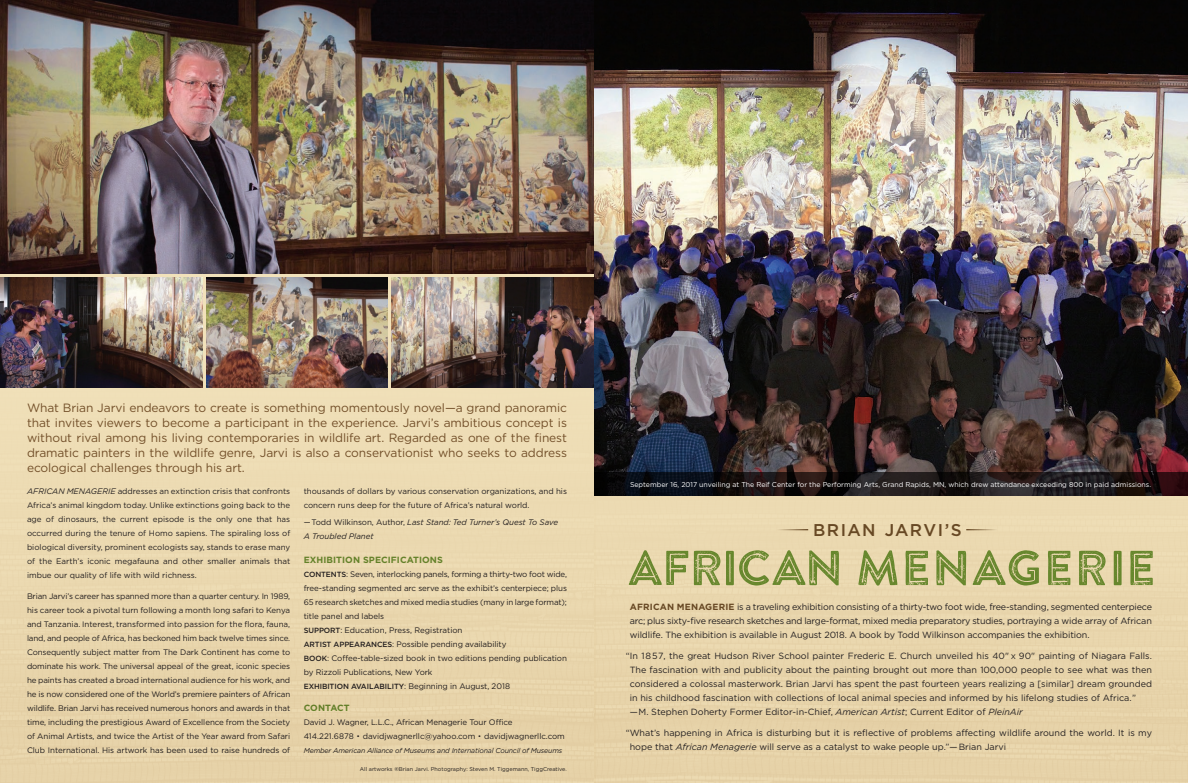
<style>
.page{position:relative;width:1188px;height:783px;background:#fff}
.page>*{position:absolute;margin:0;border:0;box-sizing:border-box;transform-origin:0 0}
.t1{font:500 17px "Gotham";letter-spacing:.08em;color:#674824}
.t2{font:12px/15px "Gotham";letter-spacing:-.01em;color:#74512b;text-align:justify}
.t3{font:9px/14px "Gotham";color:#231f20}
.t4{font:700 9px "Gotham";letter-spacing:.01em;color:#67872d}
.t5{font:8px/14px "Gotham";letter-spacing:-.01em;color:#231f20}
.t6{font:italic 8px/14px "Gotham";letter-spacing:-.005em;color:#231f20}
.t7{font:7px "Gotham";color:#fff}
.t8{font:italic 7px "Gotham";letter-spacing:-.02em;color:#231f20}
.t9{font:5.5px "Gotham";color:#231f20}
.s1{font-style:italic}
.s2{font-style:normal}
.s3{font-weight:500;font-size:7.5px}
.s4{font-weight:200}
.s5{font-weight:500}
.s6{font-weight:700;color:#674824}
</style>
<div class="page">
<img style="left:594px;top:0;width:594px;height:472px">
<svg style="left:594px;top:472px;width:594px;height:24px;background:#1a1416"></svg>
<svg style="left:858px;top:550px;width:295px;height:36px;background:#b6b77b"></svg>
<svg style="left:629px;top:550px;width:210px;height:36px;background:#b7b87c"></svg>
<hr style="left:777px;top:529px;width:31px;height:1px;background:#674824">
<hr style="left:966px;top:529px;width:32px;height:1px;background:#674824">
<img style="left:0;top:0;width:594px;height:59px">
<img style="left:0;top:59px;width:594px;height:724px">
<p class="t2" style="left:27px;top:400px;width:542px">What Brian Jarvi endeavors to create is something momentously novel—a grand panoramic that invites viewers to become a participant in the experience. Jarvi’s ambitious concept is without rival among his living contemporaries in wildlife art. Regarded as one of the finest dramatic painters in the wildlife genre, Jarvi is also a conservationist who seeks to address ecological challenges through his art.</p>
<p class="t5" style="left:27px;top:484px;width:265px;text-align:justify"><span class="s1">AFRICAN MENAGERIE</span> addresses an extinction crisis that confronts Africa’s animal kingdom today. Unlike extinctions going back to the age of dinosaurs, the current episode is the only one that has occurred during the tenure of Homo sapiens. The spiraling loss of biological diversity, prominent ecologists say, stands to erase many of the Earth’s iconic megafauna and other smaller animals that imbue our quality of life with wild richness.</p>
<p class="t5" style="left:27px;top:589px;width:265px;text-align:justify">Brian Jarvi’s career has spanned more than a quarter century. In 1989, his career took a pivotal turn following a month long safari to Kenya and Tanzania. Interest, transformed into passion for the flora, fauna, land, and people of Africa, has beckoned him back twelve times since.<br>Consequently subject matter from The Dark Continent has come to dominate his work. The universal appeal of the great, iconic species he paints has created a broad international audience for his work, and he is now considered one of the World’s premiere painters of African wildlife. Brian Jarvi has received numerous honors and awards in that time, including the prestigious Award of Excellence from the Society of Animal Artists, and twice the Artist of the Year award from Safari Club International. His artwork has been used to raise hundreds of</p>
<p class="t5" style="left:304px;top:484px;width:265px">thousands of dollars by various conservation organizations, and his concern runs deep for the future of Africa’s natural world.</p>
<p class="t6" style="left:304px;top:515px;width:256px"><span class="s2">—Todd Wilkinson, Author,</span> Last Stand: Ted Turner’s Quest To Save<br>A Troubled Planet</p>
<p class="t4" style="left:304px;top:554px;width:141px">EXHIBITION SPECIFICATIONS</p>
<p class="t5" style="left:304px;top:567px;width:265px"><span class="s3">CONTENTS</span>: Seven, interlocking panels, forming a thirty-two foot wide, free-standing segmented arc serve as the exhibit’s centerpiece; plus 65 research sketches and mixed media studies (many in large format); title panel and labels<br><span class="s3">SUPPORT</span>: Education, Press, Registration<br><span class="s3">ARTIST APPEARANCES</span>: Possible pending availability<br><span class="s3">BOOK</span>: Coffee-table-sized book in two editions pending publication by Rizzoli Publications, New York<br><span class="s3">EXHIBITION AVAILABILITY</span>: Beginning in August, 2018</p>
<p class="t4" style="left:304px;top:702px;width:47px">CONTACT</p>
<p class="t5" style="left:304px;top:715px;width:263px">David J. Wagner, L.L.C., African Menagerie Tour Office<br>414.221.6878 <span class="s4">•</span> davidjwagnerllc@yahoo.com <span class="s4">•</span> davidjwagnerllc.com</p>
<p class="t8" style="left:304px;top:746px;width:260px">Member American Alliance of Museums and International Council of Museums</p>
<p class="t9" style="left:360px;top:765px;width:208px">All artworks <span class="s5">©</span>Brian Jarvi. Photography: Steven M. Tiggemann, TiggCreative.</p>
<p class="t7" style="left:630px;top:480px;width:523px">September 16, 2017 unveiling at The Reif Center for the Performing Arts, Grand Rapids, MN, which drew attendance exceeding 800 in paid admissions.</p>
<h1 class="t1" style="left:813px;top:518px;width:150px">BRIAN JARVI’S</h1>
<p class="t3" style="left:630px;top:600px;width:524px;text-align:justify"><span class="s6">AFRICAN MENAGERIE</span> is a traveling exhibition consisting of a thirty-two foot wide, free-standing, segmented centerpiece arc; plus sixty-five research sketches and large-format, mixed media preparatory studies, portraying a wide array of African wildlife. The exhibition is available in August 2018. A book by Todd Wilkinson accompanies the exhibition.</p>
<p class="t3" style="left:630px;top:649px;width:524px;text-indent:-4px">“In 1857, the great Hudson River School painter Frederic E. Church unveiled his 40" x 90" painting of Niagara Falls.<br>The fascination with and publicity about the painting brought out more than 100,000 people to see what was then considered a colossal masterwork. Brian Jarvi has spent the past fourteen years realizing a [similar] dream grounded in his childhood fascination with collections of local animal species and informed by his lifelong studies of Africa.” —M. Stephen Doherty Former Editor-in-Chief, <span class="s1">American Artist</span>; Current Editor of <span class="s1">PleinAir</span></p>
<p class="t3" style="left:630px;top:726px;width:524px;text-indent:-4px">“What’s happening in Africa is disturbing but it is reflective of problems affecting wildlife around the world. It is my hope that <span class="s1">African Menagerie</span> will serve as a catalyst to wake people up.”—Brian Jarvi</p>
</div>
